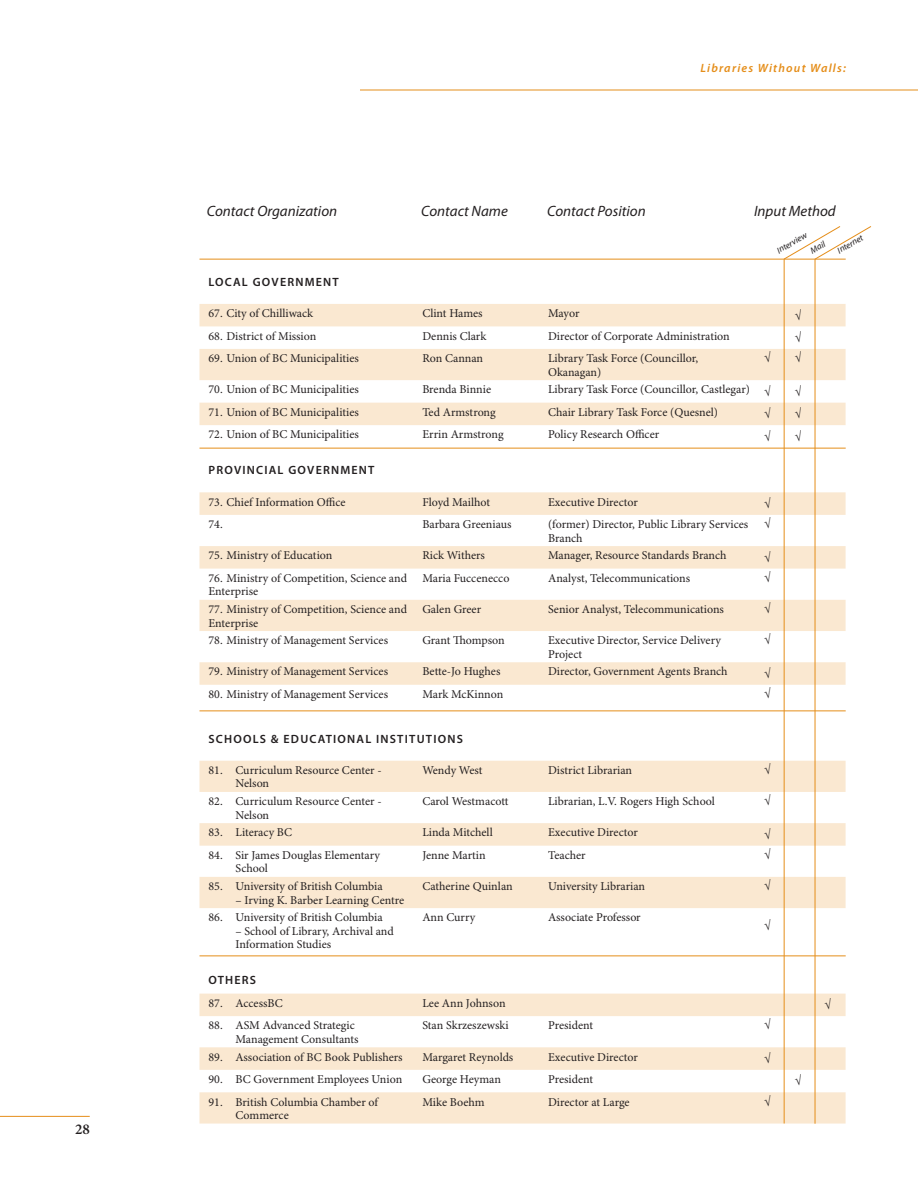
<style>
.page{position:relative;width:918px;height:1188px;background:#fff}
.page>*{position:absolute;margin:0;border:0;box-sizing:border-box;transform-origin:0 0}
.t1{font:italic 15px "Myriad Pro";color:#231f20}
.t2{font:600 15px "Minion Pro";color:#231f20}
.t3{font:12px/13.5px "Minion Pro";color:#231f20}
.t4{font:600 12px "Myriad Pro";letter-spacing:.1em;color:#231f20}
.t5{font:italic 600 12px "Myriad Pro";letter-spacing:.1em;color:#e58e1a}
.Photo_Captions{font:italic 9px "Myriad Pro";color:#231f20}
</style>
<div class="page">
<hr style="left:0;top:1116px;width:90px;height:1px;background:#e58e1a">
<hr style="left:360px;top:90px;width:558px;height:1px;background:#e58e1a">
<svg style="left:200px;top:304px;width:646px;height:820px"></svg>
<svg style="left:783px;top:226px;width:89px;height:33px"></svg>
<hr style="left:784px;top:259px;width:1px;height:865px;background:#e58e1a">
<hr style="left:815px;top:259px;width:1px;height:865px;background:#e58e1a">
<hr style="left:199px;top:448px;width:647px;height:1px;background:#e58e1a">
<hr style="left:199px;top:711px;width:647px;height:1px;background:#e58e1a">
<hr style="left:199px;top:956px;width:647px;height:1px;background:#e58e1a">
<hr style="left:199px;top:259px;width:647px;height:1px;background:#e58e1a">
<p class="t2" style="left:75px;top:1120px;width:16px">28</p>
<p class="t5" style="left:700px;top:61px;width:147px">Libraries Without Walls:</p>
<p class="t1" style="left:207px;top:203px;width:132px">Contact Organization</p>
<p class="t1" style="left:421px;top:203px;width:88px">Contact Name</p>
<p class="t1" style="left:547px;top:203px;width:100px">Contact Position</p>
<p class="t1" style="left:754px;top:203px;width:83px">Input Method</p>
<p class="Photo_Captions" style="left:775px;top:247px;width:35px;rotate:-30deg">Interview</p>
<p class="Photo_Captions" style="left:809px;top:247px;width:17px;rotate:-30deg">Mail</p>
<p class="Photo_Captions" style="left:836px;top:247px;width:30px;rotate:-30deg">Internet</p>
<p class="t4" style="left:208px;top:275px;width:132px">LOCAL GOVERNMENT</p>
<p class="t3" style="left:208px;top:307px;width:106px">67. City of Chilliwack</p>
<p class="t3" style="left:422px;top:307px;width:62px">Clint Hames</p>
<p class="t3" style="left:548px;top:307px;width:33px">Mayor</p>
<p class="t3" style="left:795px;top:309px;width:8px">√</p>
<p class="t3" style="left:208px;top:330px;width:109px">68. District of Mission</p>
<p class="t3" style="left:422px;top:330px;width:65px">Dennis Clark</p>
<p class="t3" style="left:548px;top:330px;width:183px">Director of Corporate Administration</p>
<p class="t3" style="left:795px;top:332px;width:8px">√</p>
<p class="t3" style="left:208px;top:352px;width:152px">69. Union of BC Municipalities</p>
<p class="t3" style="left:422px;top:352px;width:62px">Ron Cannan</p>
<p class="t3" style="left:548px;top:352px;width:152px">Library Task Force (Councillor,<br>Okanagan)</p>
<p class="t3" style="left:764px;top:352px;width:8px">√</p>
<p class="t3" style="left:795px;top:352px;width:8px">√</p>
<p class="t3" style="left:208px;top:383px;width:152px">70. Union of BC Municipalities</p>
<p class="t3" style="left:422px;top:383px;width:70px">Brenda Binnie</p>
<p class="t3" style="left:548px;top:383px;width:203px">Library Task Force (Councillor, Castlegar)</p>
<p class="t3" style="left:764px;top:386px;width:8px">√</p>
<p class="t3" style="left:795px;top:386px;width:8px">√</p>
<p class="t3" style="left:208px;top:406px;width:152px">71. Union of BC Municipalities</p>
<p class="t3" style="left:422px;top:406px;width:75px">Ted Armstrong</p>
<p class="t3" style="left:548px;top:406px;width:171px">Chair Library Task Force (Quesnel)</p>
<p class="t3" style="left:764px;top:408px;width:8px">√</p>
<p class="t3" style="left:795px;top:408px;width:8px">√</p>
<p class="t3" style="left:208px;top:428px;width:152px">72. Union of BC Municipalities</p>
<p class="t3" style="left:422px;top:428px;width:83px">Errin Armstrong</p>
<p class="t3" style="left:548px;top:428px;width:113px">Policy Research Officer</p>
<p class="t3" style="left:764px;top:431px;width:8px">√</p>
<p class="t3" style="left:795px;top:431px;width:8px">√</p>
<p class="t4" style="left:208px;top:464px;width:168px">PROVINCIAL GOVERNMENT</p>
<p class="t3" style="left:208px;top:496px;width:139px">73. Chief Information Office</p>
<p class="t3" style="left:422px;top:496px;width:69px">Floyd Mailhot</p>
<p class="t3" style="left:548px;top:496px;width:91px">Executive Director</p>
<p class="t3" style="left:764px;top:498px;width:8px">√</p>
<p class="t3" style="left:208px;top:518px;width:16px">74.</p>
<p class="t3" style="left:422px;top:518px;width:91px">Barbara Greeniaus</p>
<p class="t3" style="left:548px;top:518px;width:202px">(former) Director, Public Library Services<br>Branch</p>
<p class="t3" style="left:764px;top:518px;width:8px">√</p>
<p class="t3" style="left:208px;top:549px;width:125px">75. Ministry of Education</p>
<p class="t3" style="left:422px;top:549px;width:64px">Rick Withers</p>
<p class="t3" style="left:548px;top:549px;width:180px">Manager, Resource Standards Branch</p>
<p class="t3" style="left:764px;top:552px;width:8px">√</p>
<p class="t3" style="left:208px;top:572px;width:200px">76. Ministry of Competition, Science and<br>Enterprise</p>
<p class="t3" style="left:422px;top:572px;width:89px">Maria Fuccenecco</p>
<p class="t3" style="left:548px;top:572px;width:144px">Analyst, Telecommunications</p>
<p class="t3" style="left:764px;top:572px;width:8px">√</p>
<p class="t3" style="left:208px;top:603px;width:200px">77. Ministry of Competition, Science and<br>Enterprise</p>
<p class="t3" style="left:422px;top:603px;width:60px">Galen Greer</p>
<p class="t3" style="left:548px;top:603px;width:177px">Senior Analyst, Telecommunications</p>
<p class="t3" style="left:764px;top:603px;width:8px">√</p>
<p class="t3" style="left:208px;top:634px;width:181px">78. Ministry of Management Services</p>
<p class="t3" style="left:422px;top:634px;width:84px">Grant Thompson</p>
<p class="t3" style="left:548px;top:634px;width:174px">Executive Director, Service Delivery<br>Project</p>
<p class="t3" style="left:764px;top:634px;width:8px">√</p>
<p class="t3" style="left:208px;top:665px;width:181px">79. Ministry of Management Services</p>
<p class="t3" style="left:422px;top:665px;width:80px">Bette-Jo Hughes</p>
<p class="t3" style="left:548px;top:665px;width:181px">Director, Government Agents Branch</p>
<p class="t3" style="left:764px;top:668px;width:8px">√</p>
<p class="t3" style="left:208px;top:688px;width:181px">80. Ministry of Management Services</p>
<p class="t3" style="left:422px;top:688px;width:82px">Mark McKinnon</p>
<p class="t3" style="left:764px;top:688px;width:8px">√</p>
<p class="t4" style="left:208px;top:732px;width:256px">SCHOOLS &amp; EDUCATIONAL INSTITUTIONS</p>
<p class="t3" style="left:236px;top:764px;width:148px;text-indent:-27px">81. Curriculum Resource Center -<br>Nelson</p>
<p class="t3" style="left:422px;top:764px;width:62px">Wendy West</p>
<p class="t3" style="left:548px;top:764px;width:86px">District Librarian</p>
<p class="t3" style="left:764px;top:764px;width:8px">√</p>
<p class="t3" style="left:236px;top:795px;width:148px;text-indent:-27px">82. Curriculum Resource Center -<br>Nelson</p>
<p class="t3" style="left:422px;top:795px;width:88px">Carol Westmacott</p>
<p class="t3" style="left:548px;top:795px;width:168px">Librarian, L.V. Rogers High School</p>
<p class="t3" style="left:764px;top:795px;width:8px">√</p>
<p class="t3" style="left:208px;top:826px;width:85px">83. Literacy BC</p>
<p class="t3" style="left:422px;top:826px;width:72px">Linda Mitchell</p>
<p class="t3" style="left:548px;top:826px;width:91px">Executive Director</p>
<p class="t3" style="left:764px;top:829px;width:8px">√</p>
<p class="t3" style="left:236px;top:849px;width:146px;text-indent:-27px">84. Sir James Douglas Elementary<br>School</p>
<p class="t3" style="left:422px;top:849px;width:65px">Jenne Martin</p>
<p class="t3" style="left:548px;top:849px;width:39px">Teacher</p>
<p class="t3" style="left:764px;top:849px;width:8px">√</p>
<p class="t3" style="left:208px;top:880px;width:176px">85. University of British Columbia</p>
<p class="t3" style="left:236px;top:894px;width:170px">– Irving K. Barber Learning Centre</p>
<p class="t3" style="left:422px;top:880px;width:92px">Catherine Quinlan</p>
<p class="t3" style="left:548px;top:880px;width:99px">University Librarian</p>
<p class="t3" style="left:764px;top:880px;width:8px">√</p>
<p class="t3" style="left:208px;top:911px;width:176px">86. University of British Columbia</p>
<p class="t3" style="left:236px;top:925px;width:160px">– School of Library, Archival and<br>Information Studies</p>
<p class="t3" style="left:422px;top:911px;width:55px">Ann Curry</p>
<p class="t3" style="left:548px;top:911px;width:94px">Associate Professor</p>
<p class="t3" style="left:764px;top:920px;width:8px">√</p>
<p class="t4" style="left:208px;top:974px;width:49px">OTHERS</p>
<p class="t3" style="left:208px;top:997px;width:76px">87. AccessBC</p>
<p class="t3" style="left:422px;top:997px;width:85px">Lee Ann Johnson</p>
<p class="t3" style="left:824px;top:999px;width:8px">√</p>
<p class="t3" style="left:236px;top:1019px;width:125px;text-indent:-27px">88. ASM Advanced Strategic<br>Management Consultants</p>
<p class="t3" style="left:422px;top:1019px;width:88px">Stan Skrzeszewski</p>
<p class="t3" style="left:548px;top:1019px;width:47px">President</p>
<p class="t3" style="left:764px;top:1019px;width:8px">√</p>
<p class="t3" style="left:208px;top:1050px;width:196px">89. Association of BC Book Publishers</p>
<p class="t3" style="left:422px;top:1050px;width:93px">Margaret Reynolds</p>
<p class="t3" style="left:548px;top:1050px;width:91px">Executive Director</p>
<p class="t3" style="left:764px;top:1053px;width:8px">√</p>
<p class="t3" style="left:208px;top:1073px;width:195px">90. BC Government Employees Union</p>
<p class="t3" style="left:422px;top:1073px;width:80px">George Heyman</p>
<p class="t3" style="left:548px;top:1073px;width:47px">President</p>
<p class="t3" style="left:795px;top:1075px;width:8px">√</p>
<p class="t3" style="left:236px;top:1095px;width:144px;text-indent:-27px">91. British Columbia Chamber of<br>Commerce</p>
<p class="t3" style="left:422px;top:1095px;width:64px">Mike Boehm</p>
<p class="t3" style="left:548px;top:1095px;width:83px">Director at Large</p>
<p class="t3" style="left:764px;top:1095px;width:8px">√</p>
</div>
